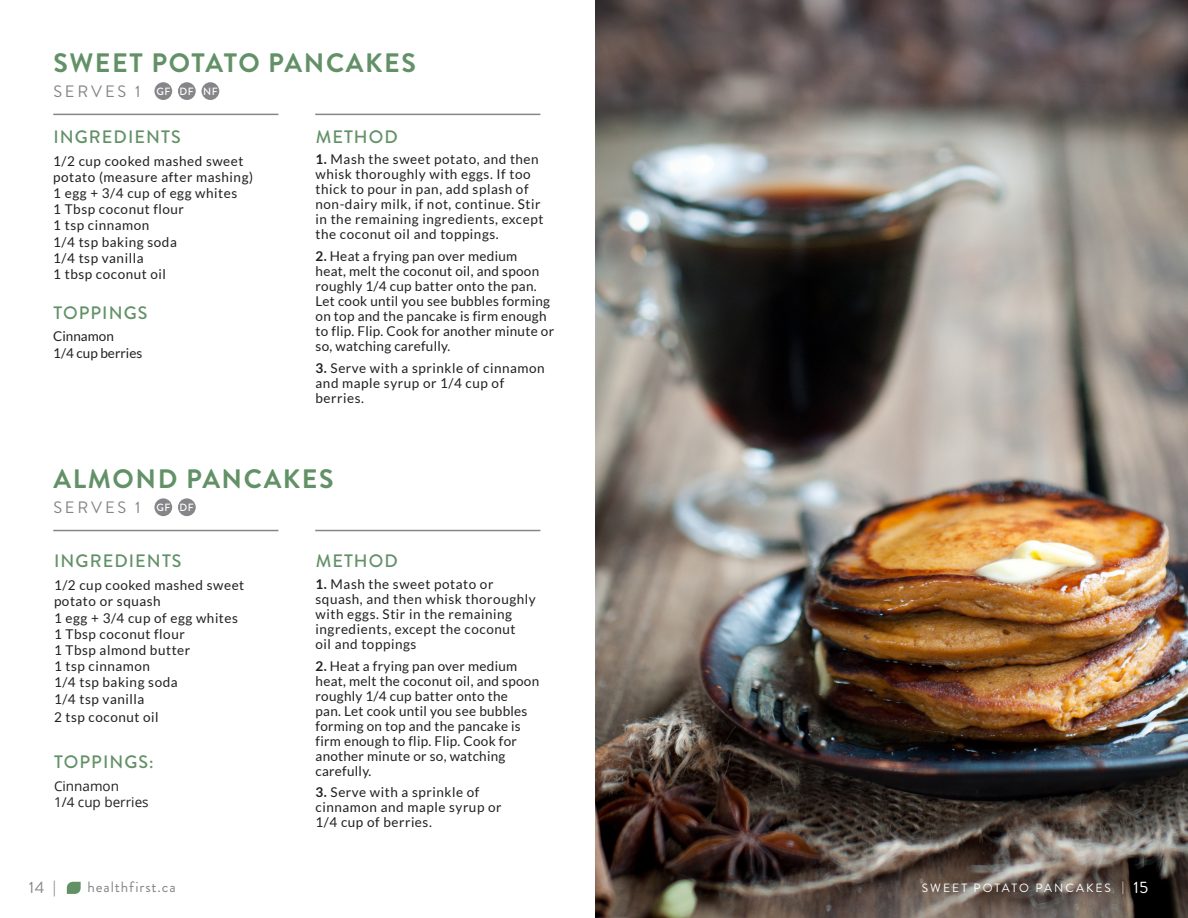
<style>
.page{position:relative;width:1188px;height:918px;background:#fff}
.page>*{position:absolute;margin:0;border:0;box-sizing:border-box;transform-origin:0 0}
.t1{font:700 26.7px "Brandon Grotesque";letter-spacing:.06em;color:#629167}
.t2{font:500 18px "Brandon Grotesque";letter-spacing:.06em;color:#629167}
.t3{font:16.5px "Brandon Grotesque";letter-spacing:.17em;color:#85868a}
.t4{font:16.5px "Brandon Grotesque";color:#86858b}
.Selfcare_header{font:16.5px "Brandon Grotesque";color:#fff}
.t5{font:15px "Brandon Grotesque";letter-spacing:.06em;color:#85858a}
.t6{font:13.5px/15px "Lato";letter-spacing:.04em;color:#231f20}
.t7{font:13.5px/15px "Lato";letter-spacing:.02em;color:#231f20}
.t8{font:13.5px "Lato";color:#231f20}
.t9{font:13.5px "Open Sans";color:#231f20}
.t10{font:12px "Brandon Grotesque";letter-spacing:.17em;color:#fff}
.t11{font:500 10.5px "Brandon Grotesque";letter-spacing:.04em;color:#fff}
.s1{font-weight:700}
.s2{font-weight:900;font-size:15px;color:#85858a}
</style>
<div class="page">
<img style="left:595px;top:0;width:593px;height:918px">
<svg style="left:67px;top:882px;width:14px;height:12px"></svg>
<hr style="left:53px;top:114px;width:225px;height:1px;background:#868589">
<hr style="left:53px;top:530px;width:225px;height:1px;background:#868589">
<hr style="left:315px;top:114px;width:225px;height:1px;background:#868589">
<hr style="left:315px;top:530px;width:225px;height:1px;background:#868589">
<div style="left:154px;top:82px;width:18px;height:18px;background:#86858a;border-radius:50%"></div>
<div style="left:178px;top:82px;width:18px;height:18px;background:#86858a;border-radius:50%"></div>
<div style="left:154px;top:498px;width:18px;height:18px;background:#86858a;border-radius:50%"></div>
<div style="left:178px;top:498px;width:18px;height:18px;background:#86858a;border-radius:50%"></div>
<div style="left:202px;top:82px;width:17px;height:18px;background:#86858a;border-radius:50%"></div>
<p class="t1" style="left:53px;top:44px;width:364px">SWEET POTATO PANCAKES</p>
<p class="t3" style="left:53px;top:80px;width:89px">SERVES 1</p>
<p class="t11" style="left:156px;top:84px;width:15px">GF</p>
<p class="t11" style="left:180px;top:84px;width:16px">DF</p>
<p class="t11" style="left:203px;top:84px;width:16px">NF</p>
<p class="t2" style="left:53px;top:124px;width:129px">INGREDIENTS</p>
<p class="t6" style="left:53px;top:152px;width:201px;line-height:16.2px">1/2 cup cooked mashed sweet potato (measure after mashing)</p>
<p class="t6" style="left:53px;top:185px;width:186px">1 egg + 3/4 cup of egg whites</p>
<p class="t6" style="left:53px;top:202px;width:132px">1 Tbsp coconut flour</p>
<p class="t6" style="left:53px;top:218px;width:98px">1 tsp cinnamon</p>
<p class="t6" style="left:53px;top:234px;width:125px">1/4 tsp baking soda</p>
<p class="t6" style="left:53px;top:250px;width:92px">1/4 tsp vanilla</p>
<p class="t6" style="left:53px;top:266px;width:114px">1 tbsp coconut oil</p>
<p class="t2" style="left:53px;top:300px;width:96px">TOPPINGS</p>
<p class="t8" style="left:53px;top:329px;width:62px">Cinnamon</p>
<p class="t8" style="left:53px;top:345px;width:91px">1/4 cup berries</p>
<p class="t2" style="left:316px;top:124px;width:84px">METHOD</p>
<p class="t6" style="left:316px;top:152px;width:229px"><span class="s1">1.</span> Mash the sweet potato, and then whisk thoroughly with eggs. If too thick to pour in pan, add splash of non-dairy milk, if not, continue. Stir in the remaining ingredients, except the coconut oil and toppings.</p>
<p class="t7" style="left:316px;top:249px;width:240px"><span class="s1">2.</span> Heat a frying pan over medium<br>heat, melt the coconut oil, and spoon roughly 1/4 cup batter onto the pan.<br>Let cook until you see bubbles forming on top and the pancake is firm enough to flip. Flip. Cook for another minute or so, watching carefully.</p>
<p class="t6" style="left:316px;top:360px;width:231px"><span class="s1">3.</span> Serve with a sprinkle of cinnamon and maple syrup or 1/4 cup of berries.</p>
<p class="t1" style="left:53px;top:460px;width:282px">ALMOND PANCAKES</p>
<p class="t3" style="left:53px;top:496px;width:89px">SERVES 1</p>
<p class="t11" style="left:156px;top:500px;width:15px">GF</p>
<p class="t11" style="left:180px;top:500px;width:16px">DF</p>
<p class="t2" style="left:54px;top:549px;width:129px">INGREDIENTS</p>
<p class="t6" style="left:54px;top:577px;width:192px;line-height:16.2px">1/2 cup cooked mashed sweet potato or squash</p>
<p class="t6" style="left:54px;top:610px;width:186px">1 egg + 3/4 cup of egg whites</p>
<p class="t6" style="left:54px;top:626px;width:132px">1 Tbsp coconut flour</p>
<p class="t6" style="left:54px;top:642px;width:138px">1 Tbsp almond butter</p>
<p class="t6" style="left:54px;top:659px;width:98px">1 tsp cinnamon</p>
<p class="t6" style="left:54px;top:675px;width:125px">1/4 tsp baking soda</p>
<p class="t6" style="left:54px;top:691px;width:92px">1/4 tsp vanilla</p>
<p class="t6" style="left:54px;top:709px;width:106px">2 tsp coconut oil</p>
<p class="t2" style="left:54px;top:749px;width:101px">TOPPINGS:</p>
<p class="t9" style="left:54px;top:777px;width:67px">Cinnamon</p>
<p class="t9" style="left:54px;top:793px;width:96px">1/4 cup berries</p>
<p class="t4" style="left:29px;top:876px;width:28px">14 <span class="s2">|</span></p>
<p class="t5" style="left:88px;top:877px;width:90px">healthfirst.ca</p>
<p class="t2" style="left:316px;top:549px;width:84px">METHOD</p>
<p class="t6" style="left:316px;top:576px;width:222px"><span class="s1">1.</span> Mash the sweet potato or squash, and then whisk thoroughly with eggs. Stir in the remaining ingredients, except the coconut<br>oil and toppings</p>
<p class="t7" style="left:316px;top:658px;width:225px"><span class="s1">2.</span> Heat a frying pan over medium heat, melt the coconut oil, and spoon roughly 1/4 cup batter onto the<br>pan. Let cook until you see bubbles forming on top and the pancake is firm enough to flip. Flip. Cook for another minute or so, watching carefully.</p>
<p class="t6" style="left:316px;top:785px;width:188px"><span class="s1">3.</span> Serve with a sprinkle of cinnamon and maple syrup or<br>1/4 cup of berries.</p>
<p class="t10" style="left:922px;top:879px;width:204px">SWEET POTATO PANCAKES |</p>
<p class="Selfcare_header" style="left:1133px;top:876px;width:16px">15</p>
</div>
